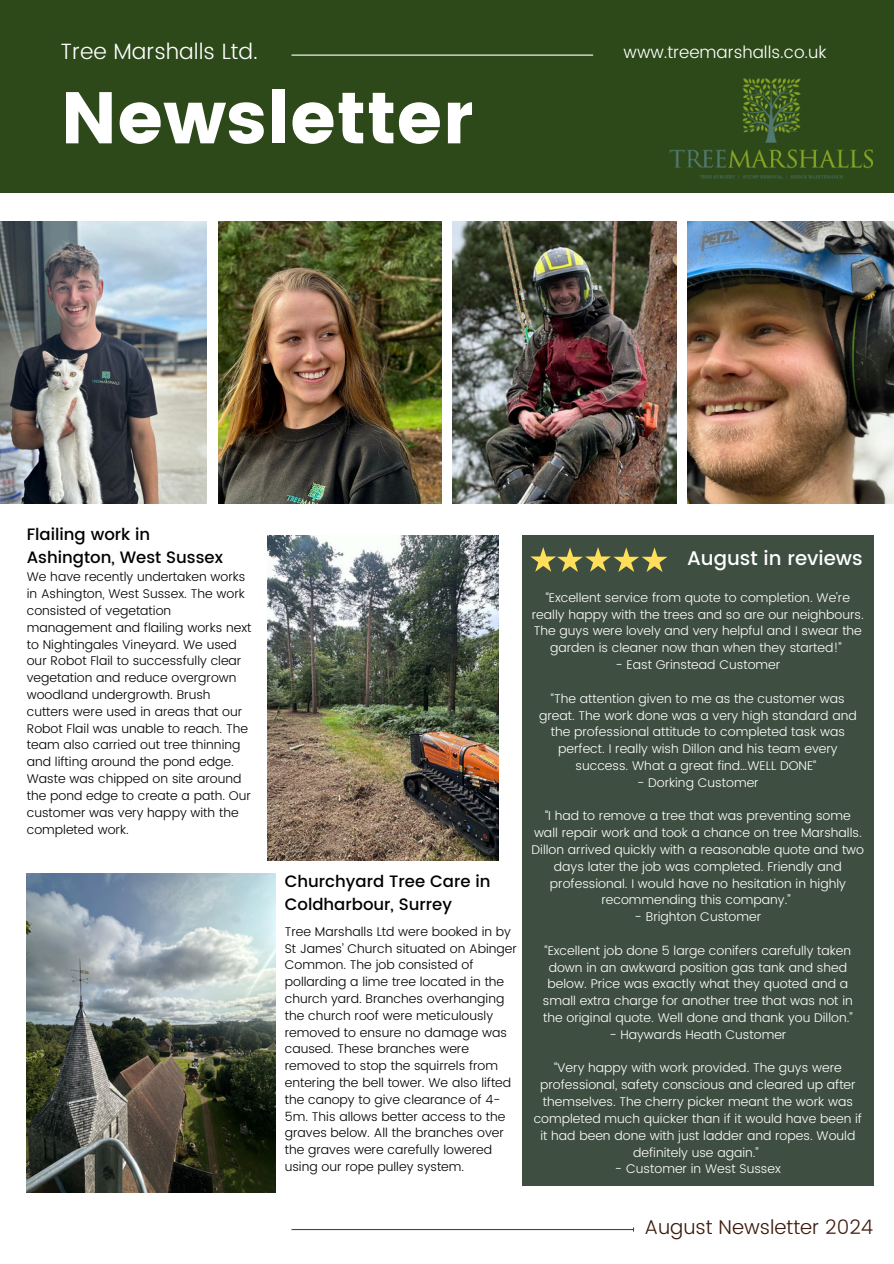
<style>
.page{position:relative;width:894px;height:1264px;background:#fff}
.page>*{position:absolute;margin:0;border:0;box-sizing:border-box;transform-origin:0 0}
.t1{font:72.75px "Poppins";color:#fff}
.t2{font:300 22.05px "Poppins";color:#fff}
.t3{font:300 19.95px "Poppins";color:#3c1a0c}
.t4{font:500 19.65px "Poppins";color:#fff}
.t5{font:300 16.95px "Poppins";color:#fff}
.t6{font:500 16.5px/22.5px "Poppins";color:#000}
.t7{font:300 12.6px/16.8px "Poppins";color:#fff;text-align:center}
.t8{font:300 12.6px/16.8px "Poppins";color:#000}
</style>
<div class="page">
<img style="left:0;top:221px;width:207px;height:282px">
<img style="left:218px;top:221px;width:223px;height:282px">
<img style="left:452px;top:221px;width:224px;height:282px">
<img style="left:687px;top:221px;width:206px;height:282px">
<img style="left:27px;top:873px;width:248px;height:319px">
<img style="left:267px;top:535px;width:231px;height:325px">
<div style="left:0;top:0;width:893px;height:193px;background:#2d491a"></div>
<div style="left:522px;top:535px;width:351px;height:651px;background:#3e4e40"></div>
<hr style="left:291px;top:55px;width:302px;height:1px;background:#fff">
<hr style="left:291px;top:1228px;width:342px;height:1px;background:#3e4e40">
<img style="left:669px;top:78px;width:203px;height:100px">
<svg style="left:530px;top:547px;width:137px;height:25px"></svg>
<h5 class="t2" style="left:61px;top:38px;width:199px">Tree Marshalls Ltd.</h5>
<h1 class="t1" style="left:61px;top:76px;width:414px">Newsletter</h1>
<h4 class="t5" style="left:623px;top:42px;width:204px">www.treemarshalls.co.uk</h4>
<p class="t6" style="left:27px;top:523px;width:198px">Flailing work in<br>Ashington, West Sussex</p>
<p class="t8" style="left:27px;top:568px;width:226px">We have recently undertaken works in Ashington, West Sussex. The work consisted of vegetation management and flailing works next to Nightingales Vineyard. We used our Robot Flail to successfully clear vegetation and reduce overgrown woodland undergrowth. Brush cutters were used in areas that our<br>Robot Flail was unable to reach. The team also carried out tree thinning and lifting around the pond edge.<br>Waste was chipped on site around the pond edge to create a path. Our customer was very happy with the completed work.</p>
<h4 class="t6" style="left:285px;top:870px;width:207px">Churchyard Tree Care in<br>Coldharbour, Surrey</h4>
<p class="t8" style="left:285px;top:923px;width:234px">Tree Marshalls Ltd were booked in by St James’ Church situated on Abinger Common. The job consisted of pollarding a lime tree located in the church yard. Branches overhanging the church roof were meticulously removed to ensure no damage was caused. These branches were removed to stop the squirrels from entering the bell tower. We also lifted the canopy to give clearance of 4- 5m. This allows better access to the graves below. All the branches over the graves were carefully lowered using our rope pulley system.</p>
<p class="t4" style="left:687px;top:546px;width:177px">August in reviews</p>
<p class="t7" style="left:531px;top:589px;width:333px">“Excellent service from quote to completion. We're really happy with the trees and so are our neighbours.<br>The guys were lovely and very helpful and I swear the garden is cleaner now than when they started!”</p>
<p class="t7" style="left:615px;top:656px;width:166px">- East Grinstead Customer</p>
<p class="t7" style="left:539px;top:690px;width:319px">“The attention given to me as the customer was great. The work done was a very high standard and the professional attitude to completed task was perfect. I really wish Dillon and his team every success. What a great find…WELL DONE“</p>
<p class="t7" style="left:636px;top:774px;width:123px">- Dorking Customer</p>
<p class="t7" style="left:531px;top:807px;width:334px">“I had to remove a tree that was preventing some wall repair work and took a chance on tree Marshalls.<br>Dillon arrived quickly with a reasonable quote and two days later the job was completed. Friendly and professional. I would have no hesitation in highly recommending this company.”</p>
<p class="t7" style="left:634px;top:908px;width:128px">- Brighton Customer</p>
<p class="t7" style="left:543px;top:942px;width:311px">“Excellent job done 5 large conifers carefully taken down in an awkward position gas tank and shed below. Price was exactly what they quoted and a small extra charge for another tree that was not in the original quote. Well done and thank you Dillon.”</p>
<p class="t7" style="left:609px;top:1026px;width:178px">- Haywards Heath Customer</p>
<h3 class="t7" style="left:533px;top:1059px;width:330px">“Very happy with work provided. The guys were professional, safety conscious and cleared up after themselves. The cherry picker meant the work was completed much quicker than if it would have been if it had been done with just ladder and ropes. Would definitely use again.”</h3>
<h2 class="t7" style="left:614px;top:1160px;width:167px">- Customer in West Sussex</h2>
<p class="t3" style="left:644px;top:1215px;width:230px">August Newsletter 2024</p>
</div>
